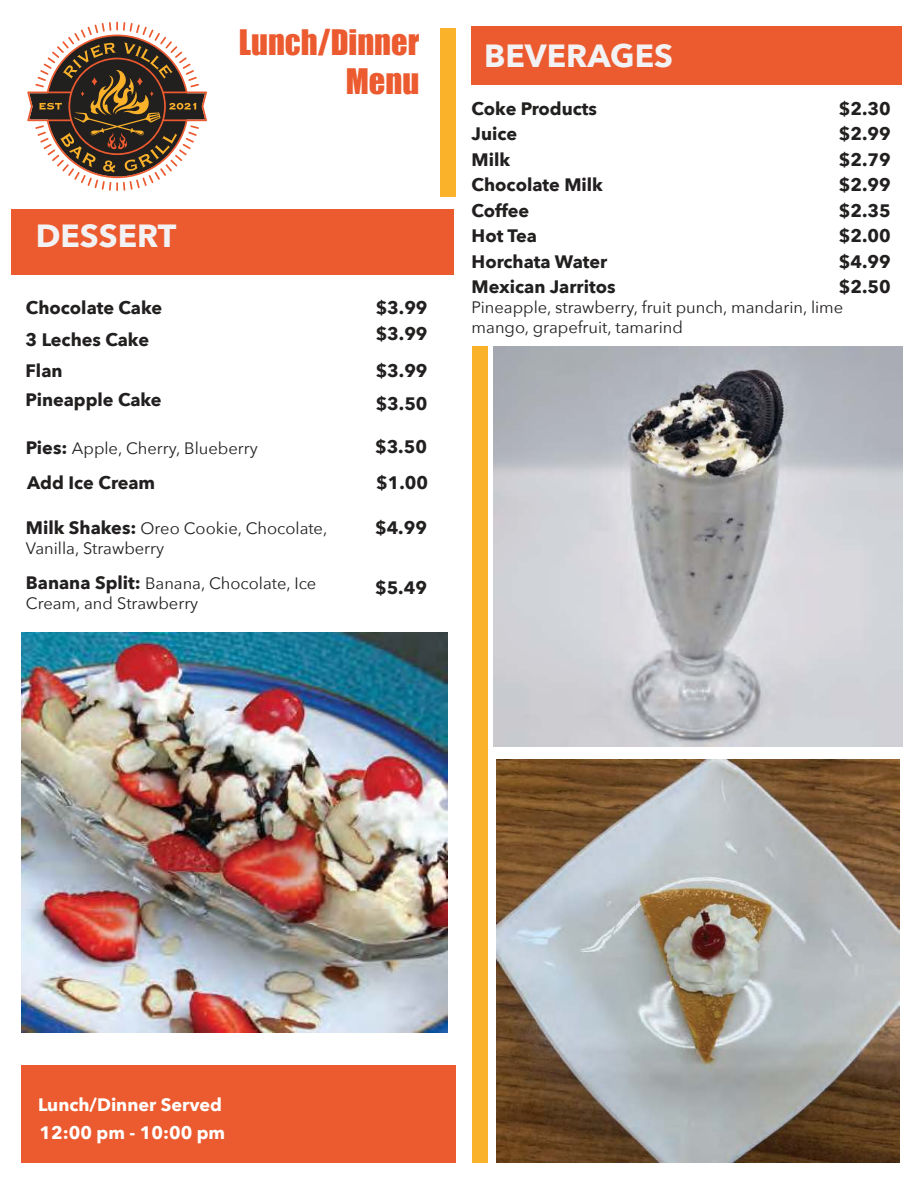
<style>
.page{position:relative;width:918px;height:1188px;background:#fff}
.page>*{position:absolute;margin:0;border:0;box-sizing:border-box;transform-origin:0 0}
.t1{font:32.25px/38.8px "Impact";color:#ec5b2f;text-align:right}
.t2{font:700 31.95px "Avenir Next";color:#f2f2f4}
.t3{font:700 18px/25.5px "Avenir Next";color:#221f1f}
.t4{font:700 18px/27.9px "Avenir Next";color:#fff}
.t5{font:16.5px/19.8px "Avenir Next";color:#221f1f}
.s1{font-weight:700;font-size:18px}
</style>
<div class="page">
<svg style="left:27px;top:22px;width:180px;height:169px"></svg>
<div style="left:440px;top:29px;width:16px;height:168px;background:#fbb22b"></div>
<div style="left:472px;top:346px;width:15px;height:817px;background:#fbb22b"></div>
<div style="left:11px;top:209px;width:443px;height:66px;background:#ec5b2f"></div>
<div style="left:472px;top:26px;width:430px;height:59px;background:#ec5b2f"></div>
<div style="left:21px;top:1065px;width:435px;height:98px;background:#ec5b2f"></div>
<img style="left:21px;top:632px;width:427px;height:401px">
<img style="left:494px;top:346px;width:408px;height:401px">
<img style="left:496px;top:759px;width:404px;height:404px">
<h2 class="t2" style="left:36px;top:222px;width:142px">DESSERT</h2>
<h1 class="t1" style="left:239px;top:24px;width:182px">Lunch/Dinner<br>Menu</h1>
<p class="t3" style="left:26px;top:294px;width:138px;line-height:31.5px">Chocolate Cake<br>3 Leches Cake<br>Flan</p>
<p class="t3" style="left:26px;top:388px;width:138px">Pineapple Cake</p>
<p class="t5" style="left:26px;top:439px;width:233px"><span class="s1">Pies:</span> Apple, Cherry, Blueberry</p>
<p class="t3" style="left:27px;top:471px;width:130px">Add Ice Cream</p>
<p class="t5" style="left:26px;top:520px;width:303px"><span class="s1">Milk Shakes:</span> Oreo Cookie, Chocolate,<br>Vanilla, Strawberry</p>
<p class="t5" style="left:26px;top:575px;width:292px"><span class="s1">Banana Split:</span> Banana, Chocolate, Ice<br>Cream, and Strawberry</p>
<p class="t3" style="left:376px;top:297px;width:53px">$3.99</p>
<p class="t3" style="left:376px;top:322px;width:53px">$3.99</p>
<p class="t3" style="left:376px;top:356px;width:53px;line-height:33.2px">$3.99 $3.50</p>
<p class="t3" style="left:375px;top:430px;width:55px;line-height:36.2px">$3.50 $1.00</p>
<p class="t3" style="left:375px;top:516px;width:53px">$4.99</p>
<p class="t3" style="left:375px;top:576px;width:53px">$5.49</p>
<h2 class="t2" style="left:484px;top:42px;width:190px">BEVERAGES</h2>
<p class="t3" style="left:839px;top:97px;width:53px;text-align:justify">$2.30 $2.99 $2.79 $2.99 $2.35 $2.00 $4.99 $2.50</p>
<p class="t3" style="left:472px;top:97px;width:145px">Coke Products<br>Juice<br>Milk<br>Chocolate Milk<br>Coffee<br>Hot Tea<br>Horchata Water<br>Mexican Jarritos</p>
<p class="t5" style="left:472px;top:299px;width:373px">Pineapple, strawberry, fruit punch, mandarin, lime mango, grapefruit, tamarind</p>
<p class="t4" style="left:38px;top:1092px;width:189px">Lunch/Dinner Served<br>12:00 pm - 10:00 pm</p>
</div>
